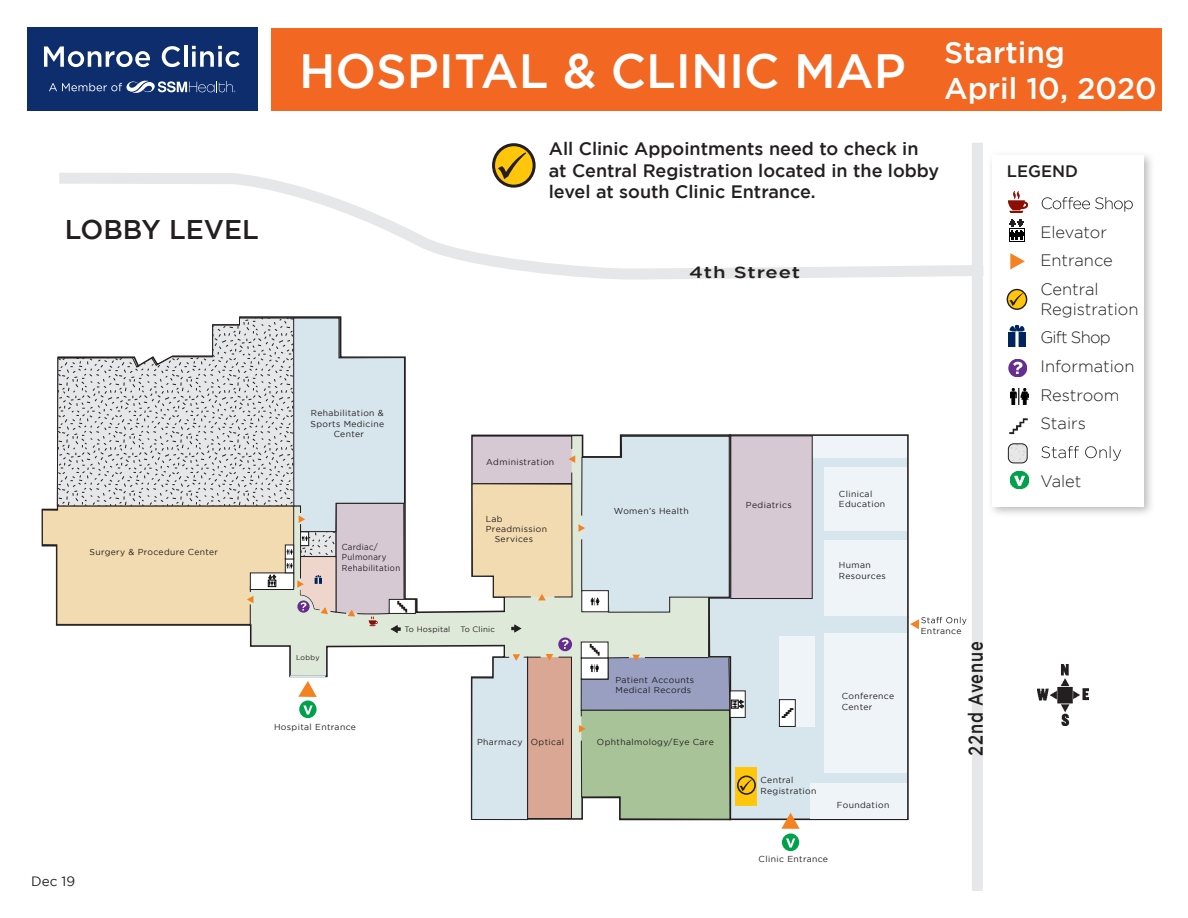
<style>
.page{position:relative;width:1188px;height:918px;background:#fff}
.page>*{position:absolute;margin:0;border:0;box-sizing:border-box;transform-origin:0 0}
.t1{font:500 48px "Gotham";color:#fff}
.t2{font:500 30px/36px "Gotham";color:#fff}
.t3{font:500 27px "Gotham";color:#231f20}
.t4{font:500 20.25px "Gotham";letter-spacing:.045em;color:#231f20;scale:.8 1}
.t5{font:500 18px/21.6px "Gotham";color:#231f20}
.t6{font:300 16.5px/28.7px "Gotham";color:#231f20}
.t7{font:500 16.5px "Gotham";color:#231f20}
.t8{font:500 16.35px "Gotham";letter-spacing:.045em;color:#231f20;scale:1.25 1}
.t9{font:13.5px "Gotham";color:#231f20}
.t10{font:8.7px/10.4px "Gotham";letter-spacing:.045em;color:#231f20}
.t11{font:8.7px/10.4px "Gotham";letter-spacing:.045em;color:#231f20;scale:.91 1}
.t12{font:7.8px "Gotham";letter-spacing:.025em;color:#231f20}
.t13{font:7.05px "Gotham";letter-spacing:.04em;color:#231f20}
</style>
<div class="page">
<svg style="left:732px;top:434px;width:177px;height:387px;background:#cdd9df"></svg>
<div style="left:824px;top:467px;width:82px;height:63px;background:#eef4f7"></div>
<div style="left:824px;top:541px;width:83px;height:75px;background:#eef4f7"></div>
<div style="left:824px;top:633px;width:83px;height:139px;background:#eef4f7"></div>
<div style="left:810px;top:783px;width:96px;height:35px;background:#eef4f7"></div>
<div style="left:779px;top:636px;width:35px;height:90px;background:#eef4f7"></div>
<div style="left:812px;top:436px;width:95px;height:22px;background:#eef4f7"></div>
<svg style="left:470px;top:434px;width:262px;height:387px;background:#d3dbd0"></svg>
<svg style="left:558px;top:637px;width:14px;height:14px"></svg>
<svg style="left:471px;top:640px;width:101px;height:180px;background:#d0c1bc"></svg>
<svg style="left:510px;top:436px;width:220px;height:177px;background:#d8dcd8"></svg>
<svg style="left:41px;top:316px;width:469px;height:362px"></svg>
<div style="left:389px;top:599px;width:26px;height:14px;background:#fff"></div>
<div style="left:389px;top:599px;width:27px;height:15px;border:1px solid #231f20"></div>
<svg style="left:299px;top:700px;width:18px;height:18px"></svg>
<svg style="left:303px;top:705px;width:10px;height:10px"></svg>
<svg style="left:298px;top:681px;width:19px;height:16px"></svg>
<svg style="left:42px;top:318px;width:365px;height:316px;background:#dedbd2"></svg>
<div style="left:506px;top:599px;width:7px;height:57px;background:#dfe9d9"></div>
<div style="left:510px;top:601px;width:19px;height:53px;background:#dfe9d9"></div>
<hr style="left:290px;top:675px;width:35px;height:2px;background:#d7e5ec">
<svg style="left:781px;top:813px;width:19px;height:16px"></svg>
<div style="left:779px;top:700px;width:16px;height:26px;background:#fff"></div>
<div style="left:779px;top:699px;width:17px;height:28px;border:1px solid #231f20"></div>
<svg style="left:781px;top:708px;width:13px;height:10px"></svg>
<div style="left:972px;top:143px;width:11px;height:748px;background:#e6e7e8"></div>
<svg style="left:59px;top:170px;width:925px;height:110px"></svg>
<div style="left:782px;top:833px;width:17px;height:18px;background:#00a14b;border-radius:50%"></div>
<svg style="left:786px;top:838px;width:9px;height:10px"></svg>
<div style="left:735px;top:767px;width:22px;height:39px;background:#ffc60b"></div>
<div style="left:737px;top:776px;width:19px;height:19px;border:2px solid #231f20;border-radius:50%"></div>
<svg style="left:579px;top:644px;width:173px;height:176px;background:#acbba9"></svg>
<svg style="left:511px;top:624px;width:11px;height:9px"></svg>
<svg style="left:910px;top:617px;width:57px;height:12px"></svg>
<div style="left:731px;top:436px;width:81px;height:163px;background:#d7c9d4"></div>
<svg style="left:991px;top:154px;width:161px;height:360px"></svg>
<div style="left:992px;top:155px;width:152px;height:352px;background:#fff"></div>
<svg style="left:1042px;top:197px;width:91px;height:15px"></svg>
<svg style="left:1041px;top:446px;width:80px;height:15px"></svg>
<svg style="left:1010px;top:253px;width:15px;height:16px"></svg>
<img style="left:1009px;top:219px;width:16px;height:23px">
<img style="left:1008px;top:359px;width:19px;height:18px">
<img style="left:1011px;top:472px;width:18px;height:17px">
<img style="left:1009px;top:418px;width:19px;height:17px">
<img style="left:1008px;top:444px;width:19px;height:19px">
<div style="left:1008px;top:444px;width:19px;height:19px;border:1px solid #231f20;border-radius:5px"></div>
<img style="left:1010px;top:388px;width:19px;height:17px">
<img style="left:1037px;top:664px;width:52px;height:61px">
<img style="left:1008px;top:191px;width:19px;height:22px">
<img style="left:1008px;top:326px;width:18px;height:21px">
<div style="left:28px;top:28px;width:230px;height:83px;background:#0d2d6c"></div>
<div style="left:271px;top:28px;width:891px;height:83px;background:#f26722"></div>
<svg style="left:44px;top:46px;width:106px;height:21px"></svg>
<svg style="left:162px;top:46px;width:18px;height:21px"></svg>
<hr style="left:184px;top:46px;width:3px;height:21px;background:#fff">
<svg style="left:192px;top:46px;width:48px;height:21px"></svg>
<svg style="left:49px;top:80px;width:186px;height:13px"></svg>
<svg style="left:1007px;top:290px;width:20px;height:19px"></svg>
<div style="left:1007px;top:289px;width:20px;height:21px;border:1px solid #231f20;border-radius:50%"></div>
<svg style="left:1009px;top:293px;width:14px;height:13px"></svg>
<svg style="left:494px;top:145px;width:40px;height:41px"></svg>
<div style="left:492px;top:143px;width:44px;height:45px;border:3px solid #231f20;border-radius:50%"></div>
<svg style="left:498px;top:152px;width:28px;height:27px"></svg>
<h3 class="t3" style="left:65px;top:214px;width:196px">LOBBY LEVEL</h3>
<p class="t10" style="left:90px;top:546px;width:130px">Surgery &amp; Procedure Center</p>
<h1 class="t1" style="left:299px;top:44px;width:608px">HOSPITAL &amp; CLINIC MAP</h1>
<h2 class="t2" style="left:944px;top:33px;width:214px">Starting<br>April 10, 2020</h2>
<p class="t10" style="left:311px;top:408px;width:75px;text-align:center">Rehabilitation &amp;<br>Sports Medicine<br>Center</p>
<p class="t11" style="left:342px;top:541px;width:66px">Cardiac/<br>Pulmonary<br>Rehabilitation</p>
<h3 class="t5" style="left:549px;top:138px;width:392px">All Clinic Appointments need to check in at Central Registration located in the lobby level at south Clinic Entrance.</h3>
<h3 class="t8" style="left:689px;top:262px;width:90px">4th Street</h3>
<p class="t10" style="left:486px;top:456px;width:69px">Administration</p>
<p class="t10" style="left:486px;top:513px;width:18px">Lab</p>
<p class="t10" style="left:486px;top:524px;width:63px">Preadmission</p>
<p class="t10" style="left:495px;top:534px;width:40px">Services</p>
<p class="t10" style="left:614px;top:506px;width:76px">Women’s Health</p>
<p class="t10" style="left:746px;top:499px;width:47px">Pediatrics</p>
<p class="t10" style="left:839px;top:488px;width:48px">Clinical<br>Education</p>
<p class="t10" style="left:839px;top:560px;width:49px">Human<br>Resources</p>
<h3 class="t7" style="left:1007px;top:162px;width:73px">LEGEND</h3>
<h3 class="t6" style="left:1040px;top:217px;width:74px">Elevator<br>Entrance<br>Central</h3>
<h3 class="t6" style="left:1040px;top:294px;width:100px">Registration<br>Gift Shop<br>Information<br>Restroom<br>Stairs</h3>
<h3 class="t6" style="left:1040px;top:466px;width:43px">Valet</h3>
<p class="t13" style="left:296px;top:653px;width:25px">Lobby</p>
<p class="t10" style="left:274px;top:721px;width:84px">Hospital Entrance</p>
<p class="t12" style="left:405px;top:625px;width:47px">To Hospital</p>
<p class="t12" style="left:461px;top:624px;width:36px">To Clinic</p>
<p class="t10" style="left:615px;top:674px;width:80px">Patient Accounts<br>Medical Records</p>
<p class="t10" style="left:477px;top:736px;width:89px">Pharmacy Optical</p>
<p class="t10" style="left:597px;top:737px;width:118px">Ophthalmology/Eye Care</p>
<p class="t10" style="left:842px;top:691px;width:54px">Conference<br>Center</p>
<p class="t10" style="left:761px;top:775px;width:58px">Central<br>Registration</p>
<p class="t10" style="left:837px;top:799px;width:54px">Foundation</p>
<p class="t10" style="left:921px;top:625px;width:42px">Entrance</p>
<h3 class="t4" style="left:964px;top:756px;width:144px;rotate:-90deg">22nd Avenue</h3>
<h3 class="t9" style="left:31px;top:874px;width:45px">Dec 19</h3>
<p class="t10" style="left:759px;top:854px;width:71px">Clinic Entrance</p>
</div>
